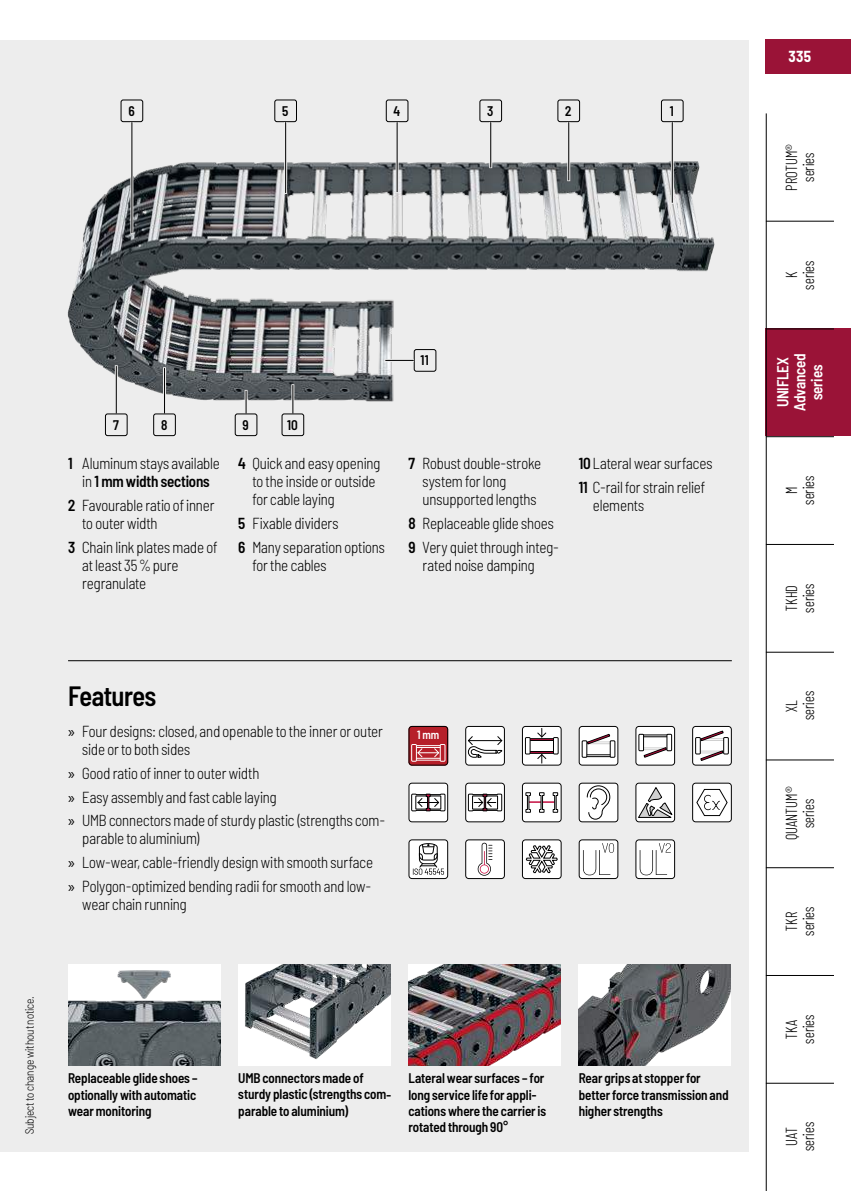
<style>
.page{position:relative;width:851px;height:1191px;background:#fff}
.page>*{position:absolute;margin:0;border:0;box-sizing:border-box;transform-origin:0 0}
.t1{font:600 semi-condensed 28px "Barlow";letter-spacing:-.02em;color:#000;scale:.95 1}
.t2{font:300 semi-condensed 16px/18px "Barlow";letter-spacing:-.01em;color:#000;scale:.95 1}
.t3{font:300 16px/17px "Barlow Condensed";letter-spacing:.01em;color:#000;text-align:center;scale:.95 1}
.t4{font:600 semi-condensed 16px/17px "Barlow";letter-spacing:-.01em;color:#fff;text-align:center;scale:.95 1}
.t5{font:700 semi-condensed 16px "Barlow";color:#fff;scale:.95 1}
.t6{font:600 semi-condensed 14px/16.4px "Barlow";letter-spacing:-.005em;color:#000;scale:.95 1}
.t7{font:300 semi-condensed 12px "Barlow";letter-spacing:.005em;color:#000;scale:.95 1}
.t8{font:600 semi-condensed 12px "Barlow";color:#fff;scale:.95 1}
.s1{font-weight:600}
.s2{font-family:"Myriad Pro";font-weight:400;font-stretch:normal}
</style>
<div class="page">
<div style="left:765px;top:328px;width:85px;height:108px;background:#9a1337"></div>
<div style="left:0;top:40px;width:748px;height:1111px;background:#ededed"></div>
<img style="left:67px;top:99px;width:648px;height:314px">
<div style="left:557px;top:99px;width:23px;height:23px;border:1px solid #000;border-radius:2px"></div>
<div style="left:479px;top:99px;width:23px;height:23px;border:1px solid #000;border-radius:2px"></div>
<div style="left:274px;top:99px;width:23px;height:23px;border:1px solid #000;border-radius:2px"></div>
<div style="left:386px;top:99px;width:22px;height:23px;border:1px solid #000;border-radius:2px"></div>
<div style="left:120px;top:99px;width:23px;height:23px;border:1px solid #000;border-radius:2px"></div>
<div style="left:660px;top:99px;width:23px;height:23px;border:1px solid #000;border-radius:2px"></div>
<hr style="left:130px;top:124px;width:3px;height:109px;background:#ededed">
<hr style="left:131px;top:122px;width:1px;height:111px;background:#000">
<hr style="left:284px;top:124px;width:3px;height:68px;background:#ededed">
<hr style="left:285px;top:122px;width:1px;height:71px;background:#000">
<hr style="left:395px;top:124px;width:3px;height:68px;background:#ededed">
<hr style="left:396px;top:122px;width:1px;height:70px;background:#000">
<hr style="left:567px;top:124px;width:3px;height:56px;background:#ededed">
<hr style="left:568px;top:122px;width:1px;height:58px;background:#000">
<hr style="left:670px;top:124px;width:3px;height:78px;background:#ededed">
<hr style="left:671px;top:122px;width:1px;height:81px;background:#000">
<hr style="left:489px;top:124px;width:3px;height:43px;background:#ededed">
<hr style="left:490px;top:122px;width:1px;height:45px;background:#000">
<hr style="left:115px;top:367px;width:3px;height:45px;background:#ededed">
<hr style="left:116px;top:366px;width:1px;height:47px;background:#000">
<hr style="left:244px;top:391px;width:3px;height:21px;background:#ededed">
<svg style="left:245px;top:391px;width:1px;height:22px"></svg>
<hr style="left:291px;top:386px;width:3px;height:26px;background:#ededed">
<svg style="left:292px;top:385px;width:1px;height:28px"></svg>
<hr style="left:163px;top:369px;width:3px;height:43px;background:#ededed">
<hr style="left:164px;top:368px;width:1px;height:45px;background:#000">
<div style="left:105px;top:413px;width:23px;height:23px;border:1px solid #000;border-radius:2px"></div>
<div style="left:153px;top:413px;width:23px;height:23px;border:1px solid #000;border-radius:2px"></div>
<div style="left:235px;top:413px;width:22px;height:23px;border:1px solid #000;border-radius:2px"></div>
<div style="left:281px;top:413px;width:23px;height:23px;border:1px solid #000;border-radius:2px"></div>
<hr style="left:68px;top:660px;width:663px;height:1px;background:#000">
<svg style="left:465px;top:726px;width:40px;height:39px;background:#d0d0d0"></svg>
<svg style="left:408px;top:782px;width:40px;height:40px;background:#c2c1c1"></svg>
<svg style="left:522px;top:782px;width:39px;height:40px;background:#d1cdce"></svg>
<svg style="left:465px;top:782px;width:40px;height:40px;background:#c1c0c0"></svg>
<svg style="left:578px;top:782px;width:40px;height:40px;background:#d5d5d5"></svg>
<svg style="left:692px;top:782px;width:39px;height:40px;background:#d7d7d7"></svg>
<svg style="left:635px;top:782px;width:40px;height:40px;background:#c5c5c5"></svg>
<svg style="left:465px;top:839px;width:40px;height:40px;background:#dad6d7"></svg>
<svg style="left:522px;top:839px;width:39px;height:40px;background:#bdbdbd"></svg>
<svg style="left:578px;top:839px;width:40px;height:40px;background:#dbdbdb"></svg>
<svg style="left:635px;top:839px;width:40px;height:40px;background:#dadada"></svg>
<svg style="left:522px;top:726px;width:39px;height:39px;background:#c9c4c5"></svg>
<img style="left:68px;top:964px;width:152px;height:101px">
<img style="left:238px;top:964px;width:152px;height:101px">
<img style="left:408px;top:964px;width:152px;height:101px">
<img style="left:578px;top:964px;width:152px;height:101px">
<svg style="left:578px;top:726px;width:40px;height:39px;background:#cdcbcc"></svg>
<svg style="left:635px;top:726px;width:40px;height:39px;background:#cccaca"></svg>
<svg style="left:408px;top:839px;width:40px;height:40px;background:#c4c4c4"></svg>
<svg style="left:692px;top:726px;width:39px;height:39px;background:#cdc8ca"></svg>
<div style="left:413px;top:349px;width:23px;height:23px;border:1px solid #000;border-radius:2px"></div>
<svg style="left:408px;top:726px;width:40px;height:39px;background:#b23d45"></svg>
<hr style="left:386px;top:359px;width:26px;height:3px;background:#ededed">
<svg style="left:385px;top:360px;width:28px;height:1px"></svg>
<div style="left:765px;top:40px;width:85px;height:34px;background:#9a1337"></div>
<hr style="left:765px;top:328px;width:68px;height:1px;background:#000">
<hr style="left:765px;top:436px;width:68px;height:1px;background:#000">
<hr style="left:765px;top:544px;width:68px;height:1px;background:#000">
<hr style="left:765px;top:652px;width:68px;height:1px;background:#000">
<hr style="left:765px;top:759px;width:68px;height:1px;background:#000">
<hr style="left:765px;top:867px;width:68px;height:1px;background:#000">
<hr style="left:765px;top:975px;width:68px;height:1px;background:#000">
<hr style="left:765px;top:1082px;width:68px;height:1px;background:#000">
<hr style="left:765px;top:221px;width:68px;height:1px;background:#000">
<hr style="left:765px;top:113px;width:1px;height:1078px;background:#000">
<p class="t6" style="left:128px;top:101px;width:8px">6</p>
<p class="t6" style="left:282px;top:101px;width:8px">5</p>
<p class="t6" style="left:393px;top:101px;width:9px">4</p>
<p class="t6" style="left:487px;top:101px;width:8px">3</p>
<p class="t6" style="left:565px;top:101px;width:8px">2</p>
<p class="t6" style="left:669px;top:101px;width:6px">1</p>
<p class="t6" style="left:113px;top:415px;width:8px">7</p>
<p class="t6" style="left:161px;top:415px;width:8px">8</p>
<p class="t6" style="left:242px;top:415px;width:8px">9</p>
<p class="t6" style="left:287px;top:415px;width:13px">10</p>
<p class="t2" style="left:68px;top:453px;width:161px;text-align:center"><span class="s1">1</span> Aluminum stays available in <span class="s1">1 mm width sections</span></p>
<p class="t2" style="left:82px;top:495px;width:141px;text-indent:-14px"><span class="s1">2</span> Favourable ratio of inner to outer width</p>
<p class="t2" style="left:82px;top:537px;width:144px;text-indent:-14px"><span class="s1">3</span> Chain link plates made of at least 35 % pure regranulate</p>
<p class="t2" style="left:252px;top:453px;width:136px;text-indent:-14px"><span class="s1">4</span> Quick and easy opening to the inside or outside for cable laying</p>
<p class="t2" style="left:238px;top:510px;width:156px;line-height:23.6px"><span class="s1">5</span> Fixable dividers<br><span class="s1">6</span> Many separation options</p>
<p class="t2" style="left:252px;top:555px;width:80px">for the cables</p>
<p class="t6" style="left:420px;top:351px;width:10px">11</p>
<p class="t2" style="left:422px;top:453px;width:126px;text-indent:-14px"><span class="s1">7</span> Robust double-stroke system for long unsupported lengths</p>
<p class="t2" style="left:408px;top:510px;width:160px;line-height:23.6px"><span class="s1">8</span> Replaceable glide shoes<br><span class="s1">9</span> Very quiet through integ-</p>
<p class="t2" style="left:422px;top:555px;width:120px">rated noise damping</p>
<p class="t2" style="left:578px;top:451px;width:142px;line-height:23.6px"><span class="s1">10</span> Lateral wear surfaces<br><span class="s1">11</span> C-rail for strain relief</p>
<p class="t2" style="left:592px;top:495px;width:55px">elements</p>
<h1 class="t1" style="left:68px;top:675px;width:94px">Features</h1>
<p class="t2" style="left:82px;top:721px;width:318px;text-indent:-14px"><span class="s2">»</span> Four designs: closed, and openable to the inner or outer side or to both sides</p>
<p class="t2" style="left:68px;top:760px;width:335px;line-height:23.6px"><span class="s2">»</span> Good ratio of inner to outer width<br><span class="s2">»</span> Easy assembly and fast cable laying<br><span class="s2">»</span> UMB connectors made of sturdy plastic (strengths com-</p>
<p class="t2" style="left:68px;top:825px;width:322px;line-height:23.6px;text-indent:14px">parable to aluminium)<br><span class="s2">»</span> Low-wear, cable-friendly design with smooth surface <span class="s2">»</span> Polygon-optimized bending radii for smooth and low-</p>
<p class="t2" style="left:82px;top:893px;width:112px">wear chain running</p>
<p class="t8" style="left:417px;top:726px;width:25px">1 mm</p>
<p class="t7" style="left:21px;top:1134px;width:147px;rotate:-90deg">Subject to change without notice.</p>
<p class="t6" style="left:68px;top:1068px;width:138px">Replaceable glide shoes – optionally with automatic wear monitoring</p>
<p class="t6" style="left:578px;top:1068px;width:159px">Rear grips at stopper for better force transmission and higher strengths</p>
<p class="t6" style="left:238px;top:1068px;width:163px">UMB connectors made of sturdy plastic (strengths com&shy;parable to aluminium)</p>
<p class="t6" style="left:408px;top:1068px;width:147px">Lateral wear surfaces – for long service life for appli&shy;cations where the carrier is rotated through 90°</p>
<p class="t5" style="left:788px;top:45px;width:25px">335</p>
<p class="t3" style="left:781px;top:191px;width:51px;rotate:-90deg">PROTUM® series</p>
<p class="t3" style="left:781px;top:290px;width:32px;rotate:-90deg">K series</p>
<p class="t4" style="left:772px;top:411px;width:62px;rotate:-90deg">UNIFLEX<br>Advanced series</p>
<p class="t3" style="left:781px;top:505px;width:32px;rotate:-90deg">M series</p>
<p class="t3" style="left:781px;top:612px;width:32px;text-align:left;rotate:-90deg">TKHD series</p>
<p class="t3" style="left:781px;top:720px;width:32px;rotate:-90deg">XL series</p>
<p class="t3" style="left:781px;top:840px;width:58px;rotate:-90deg">QUANTUM® series</p>
<p class="t3" style="left:781px;top:936px;width:32px;rotate:-90deg">TKR series</p>
<p class="t3" style="left:781px;top:1043px;width:32px;rotate:-90deg">TKA series</p>
<p class="t3" style="left:781px;top:1151px;width:32px;rotate:-90deg">UAT series</p>
</div>
